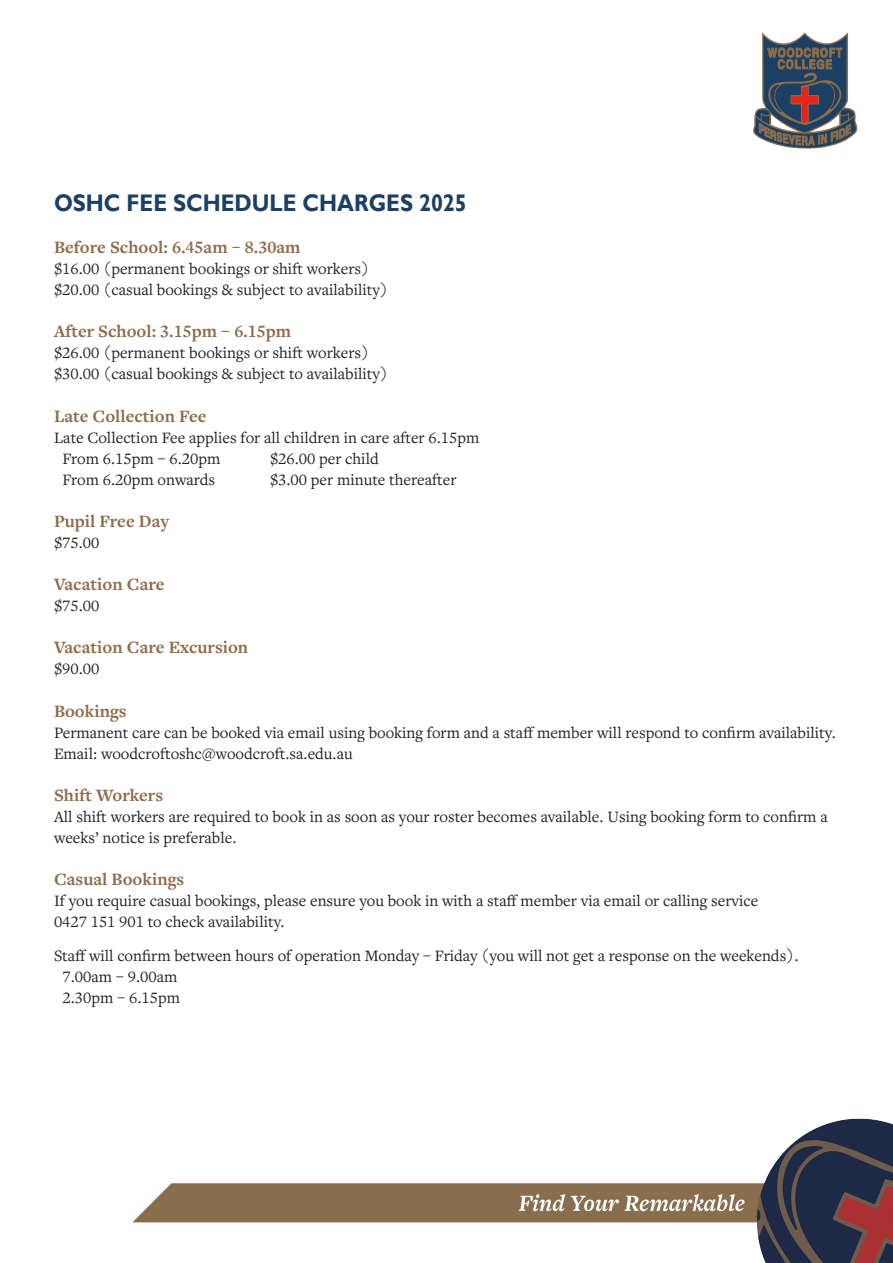
<style>
.page{position:relative;width:893px;height:1263px;background:#fff}
.page>*{position:absolute;margin:0;border:0;box-sizing:border-box;transform-origin:0 0}
.t1{font:700 24px "Gill Sans";color:#1b4064;scale:.9 1}
.t2{font:700 18px "Freight Text Pro";color:#8e6d4b}
.t3{font:16.5px/21px "Freight Text Pro";color:#231f20}
</style>
<div class="page">
<svg style="left:753px;top:32px;width:105px;height:117px"></svg>
<img style="left:132px;top:1118px;width:761px;height:145px">
<p class="t1" style="left:54px;top:188px;width:460px">OSHC FEE SCHEDULE CHARGES 2025</p>
<p class="t2" style="left:54px;top:235px;width:248px">Before School: 6.45am – 8.30am</p>
<p class="t3" style="left:54px;top:258px;width:317px">$16.00 (permanent bookings or shift workers)</p>
<p class="t3" style="left:54px;top:279px;width:336px">$20.00 (casual bookings &amp; subject to availability)</p>
<p class="t2" style="left:54px;top:320px;width:239px">After School: 3.15pm – 6.15pm</p>
<p class="t3" style="left:54px;top:342px;width:317px">$26.00 (permanent bookings or shift workers)</p>
<p class="t3" style="left:54px;top:363px;width:336px">$30.00 (casual bookings &amp; subject to availability)</p>
<p class="t2" style="left:54px;top:404px;width:154px">Late Collection Fee</p>
<p class="t3" style="left:54px;top:426px;width:427px">Late Collection Fee applies for all children in care after 6.15pm</p>
<p class="t3" style="left:63px;top:447px;width:159px">From 6.15pm – 6.20pm</p>
<p class="t3" style="left:270px;top:447px;width:110px">$26.00 per child</p>
<p class="t3" style="left:63px;top:468px;width:154px">From 6.20pm onwards</p>
<p class="t3" style="left:270px;top:468px;width:188px">$3.00 per minute thereafter</p>
<p class="t2" style="left:54px;top:509px;width:117px">Pupil Free Day</p>
<p class="t3" style="left:54px;top:531px;width:47px">$75.00</p>
<p class="t2" style="left:54px;top:572px;width:112px">Vacation Care</p>
<p class="t3" style="left:54px;top:595px;width:47px">$75.00</p>
<p class="t2" style="left:54px;top:636px;width:196px">Vacation Care Excursion</p>
<p class="t3" style="left:54px;top:658px;width:47px">$90.00</p>
<p class="t2" style="left:54px;top:699px;width:74px">Bookings</p>
<p class="t3" style="left:54px;top:721px;width:783px">Permanent care can be booked via email using booking form and a staff member will respond to confirm availability.</p>
<p class="t3" style="left:54px;top:742px;width:300px">Email: woodcroftoshc@woodcroft.sa.edu.au</p>
<p class="t2" style="left:54px;top:783px;width:111px">Shift Workers</p>
<p class="t3" style="left:54px;top:805px;width:775px">All shift workers are required to book in as soon as your roster becomes available. Using booking form to confirm a weeks’ notice is preferable.</p>
<p class="t2" style="left:54px;top:867px;width:132px">Casual Bookings</p>
<p class="t3" style="left:54px;top:890px;width:706px">If you require casual bookings, please ensure you book in with a staff member via email or calling service<br>0427 151 901 to check availability.</p>
<p class="t3" style="left:54px;top:945px;width:746px">Staff will confirm between hours of operation Monday – Friday (you will not get a response on the weekends).</p>
<p class="t3" style="left:63px;top:966px;width:116px">7.00am – 9.00am</p>
<p class="t3" style="left:63px;top:987px;width:119px">2.30pm – 6.15pm</p>
</div>
